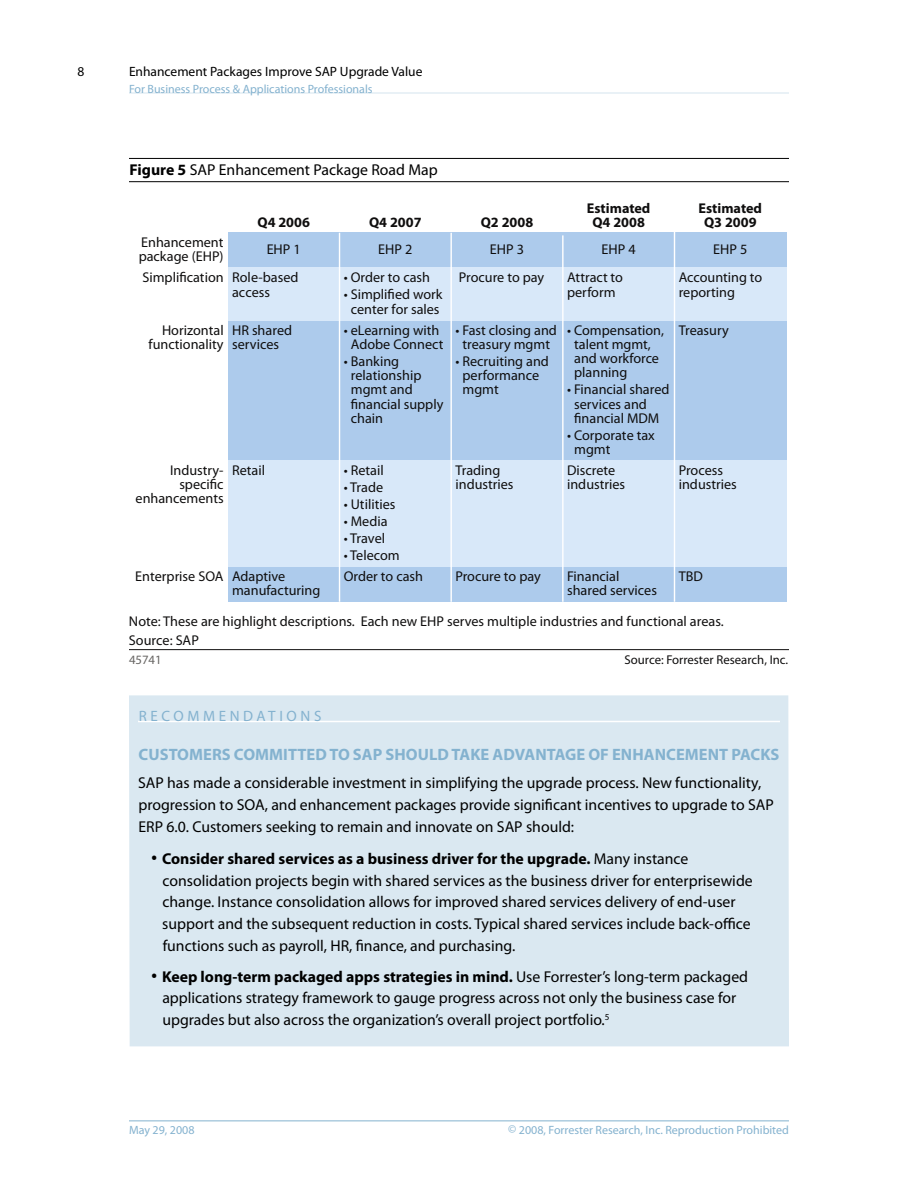
<style>
.page{position:relative;width:918px;height:1188px;background:#fff}
.page>*{position:absolute;margin:0;border:0;box-sizing:border-box;transform-origin:0 0}
.t1{font:700 16.5px "Myriad Pro";letter-spacing:.005em;color:#84b2cf}
.t2{font:15.75px/21.8px "Myriad Pro";color:#000}
.t3{font:15px "Myriad Pro";letter-spacing:.24em;color:#84b2cf}
.t4{font:14.25px/14.2px "Myriad Pro";color:#0f0e0e}
.t5{font:700 14.25px/14.2px "Myriad Pro";color:#0f0e0e;text-align:center}
.t6{font:13.5px "Myriad Pro";color:#000}
.t7{font:12.75px "Myriad Pro";color:#0f0e0e}
.t8{font:12.75px "Myriad Pro";color:#676563}
.t9{font:12px "Myriad Pro";color:#84b2cf}
.s1{font-weight:700}
.s2{font-weight:700;font-size:24px}
</style>
<div class="page">
<hr style="left:129px;top:1120px;width:660px;height:1px;background:#84b2cf">
<hr style="left:129px;top:93px;width:660px;height:1px;background:#d4e4ee">
<div style="left:129px;top:695px;width:660px;height:351px;background:#dae8f1"></div>
<hr style="left:129px;top:158px;width:660px;height:1px;background:#000">
<hr style="left:129px;top:181px;width:660px;height:1px;background:#000">
<hr style="left:129px;top:649px;width:660px;height:1px;background:#0f0e0e">
<div style="left:228px;top:566px;width:558px;height:36px;background:#adcbec"></div>
<div style="left:228px;top:460px;width:558px;height:106px;background:#d8e8f9"></div>
<div style="left:228px;top:321px;width:558px;height:139px;background:#adcbec"></div>
<div style="left:228px;top:267px;width:558px;height:54px;background:#d8e8f9"></div>
<div style="left:228px;top:233px;width:558px;height:34px;background:#adcbec"></div>
<hr style="left:339px;top:233px;width:1px;height:369px;background:#fff">
<hr style="left:450px;top:233px;width:2px;height:369px;background:#fff">
<hr style="left:562px;top:235px;width:2px;height:367px;background:#fff">
<hr style="left:674px;top:221px;width:1px;height:381px;background:#fff">
<hr style="left:138px;top:721px;width:642px;height:1px;background:#fff">
<p class="t6" style="left:78px;top:64px;width:8px">8</p>
<p class="t6" style="left:129px;top:64px;width:295px">Enhancement Packages Improve SAP Upgrade Value</p>
<p class="t9" style="left:129px;top:82px;width:245px">For Business Process &amp; Applications Professionals</p>
<p class="t2" style="left:130px;top:159px;width:310px"><span class="s1">Figure 5</span> SAP Enhancement Package Road Map</p>
<p class="t5" style="left:257px;top:215px;width:54px">Q4 2006</p>
<p class="t5" style="left:369px;top:215px;width:54px">Q4 2007</p>
<p class="t5" style="left:481px;top:215px;width:54px">Q2 2008</p>
<p class="t5" style="left:587px;top:201px;width:65px">Estimated<br>Q4 2008</p>
<p class="t5" style="left:699px;top:201px;width:65px">Estimated<br>Q3 2009</p>
<p class="t4" style="left:139px;top:235px;width:86px">Enhancement package (EHP)</p>
<p class="t4" style="left:142px;top:271px;width:83px">Simplification</p>
<p class="t4" style="left:267px;top:242px;width:36px">EHP 1</p>
<p class="t4" style="left:378px;top:242px;width:36px">EHP 2</p>
<p class="t4" style="left:490px;top:242px;width:36px">EHP 3</p>
<p class="t4" style="left:602px;top:242px;width:36px">EHP 4</p>
<p class="t4" style="left:713px;top:242px;width:36px">EHP 5</p>
<p class="t4" style="left:232px;top:271px;width:68px">Role-based access</p>
<p class="t4" style="left:344px;top:271px;width:88px">• Order to cash</p>
<p class="t4" style="left:344px;top:288px;width:100px;text-align:center">• Simplified work center for sales</p>
<p class="t4" style="left:459px;top:271px;width:87px">Procure to pay</p>
<p class="t4" style="left:567px;top:271px;width:57px">Attract to perform</p>
<p class="t4" style="left:679px;top:271px;width:85px">Accounting to reporting</p>
<p class="t4" style="left:162px;top:323px;width:63px">Horizontal</p>
<p class="t4" style="left:679px;top:323px;width:51px">Treasury</p>
<p class="t4" style="left:149px;top:337px;width:77px">functionality</p>
<p class="t4" style="left:232px;top:323px;width:61px">HR shared services</p>
<p class="t4" style="left:344px;top:323px;width:101px;text-align:center">• eLearning with<br>Adobe Connect</p>
<p class="t4" style="left:351px;top:354px;width:94px;text-indent:-7px">• Banking relationship mgmt and financial supply chain</p>
<p class="t4" style="left:455px;top:323px;width:103px;text-align:center">• Fast closing and treasury mgmt</p>
<p class="t4" style="left:463px;top:354px;width:88px;text-indent:-7px">• Recruiting and performance mgmt</p>
<p class="t4" style="left:574px;top:323px;width:91px;text-indent:-7px">• Compensation, talent mgmt, and workforce planning</p>
<p class="t4" style="left:574px;top:383px;width:97px;text-indent:-7px">• Financial shared services and financial MDM</p>
<p class="t4" style="left:574px;top:428px;width:82px;text-indent:-7px">• Corporate tax mgmt</p>
<p class="t4" style="left:136px;top:463px;width:90px;text-align:right">Industry&shy;specific enhancements</p>
<p class="t4" style="left:232px;top:463px;width:35px">Retail</p>
<p class="t4" style="left:344px;top:463px;width:41px">• Retail</p>
<p class="t4" style="left:344px;top:480px;width:41px">• Trade</p>
<p class="t4" style="left:344px;top:497px;width:53px">• Utilities</p>
<p class="t4" style="left:344px;top:514px;width:45px">• Media</p>
<p class="t4" style="left:344px;top:531px;width:43px">• Travel</p>
<p class="t4" style="left:344px;top:548px;width:57px">• Telecom</p>
<p class="t4" style="left:455px;top:463px;width:60px">Trading industries</p>
<p class="t4" style="left:567px;top:463px;width:60px">Discrete industries</p>
<p class="t4" style="left:679px;top:463px;width:60px">Process industries</p>
<p class="t4" style="left:232px;top:569px;width:90px">Adaptive manufacturing</p>
<p class="t4" style="left:344px;top:569px;width:81px">Order to cash</p>
<p class="t4" style="left:455px;top:569px;width:87px">Procure to pay</p>
<p class="t4" style="left:567px;top:569px;width:91px">Financial shared services</p>
<p class="t4" style="left:135px;top:569px;width:90px">Enterprise SOA</p>
<p class="t4" style="left:679px;top:569px;width:26px">TBD</p>
<p class="t4" style="left:129px;top:614px;width:596px">Note: These are highlight descriptions. Each new EHP serves multiple industries and functional areas.</p>
<p class="t4" style="left:129px;top:634px;width:71px">Source: SAP</p>
<p class="t8" style="left:129px;top:653px;width:34px">45741</p>
<p class="t7" style="left:625px;top:653px;width:165px">Source: Forrester Research, Inc.</p>
<p class="t3" style="left:139px;top:708px;width:184px">RECOMMENDATIONS</p>
<p class="t1" style="left:138px;top:746px;width:643px">CUSTOMERS COMMITTED TO SAP SHOULD TAKE ADVANTAGE OF ENHANCEMENT PACKS</p>
<p class="t2" style="left:138px;top:772px;width:637px">SAP has made a considerable investment in simplifying the upgrade process. New functionality, progression to SOA, and enhancement packages provide significant incentives to upgrade to SAP<br>ERP 6.0. Customers seeking to remain and innovate on SAP should:</p>
<p class="t2" style="left:162px;top:848px;width:592px;text-indent:-11px"><span class="s2">·</span> <span class="s1">Consider shared services as a business driver for the upgrade.</span> Many instance consolidation projects begin with shared services as the business driver for enterprisewide change. Instance consolidation allows for improved shared services delivery of end-user support and the subsequent reduction in costs. Typical shared services include back-office functions such as payroll, HR, finance, and purchasing.</p>
<p class="t2" style="left:162px;top:966px;width:587px;text-indent:-11px"><span class="s2">·</span> <span class="s1">Keep long-term packaged apps strategies in mind.</span> Use Forrester’s long-term packaged applications strategy framework to gauge progress across not only the business case for upgrades but also across the organization’s overall project portfolio.<sup>5</sup></p>
<p class="t9" style="left:129px;top:1123px;width:67px">May 29, 2008</p>
<p class="t9" style="left:508px;top:1123px;width:282px">© 2008, Forrester Research, Inc. Reproduction Prohibited</p>
</div>
